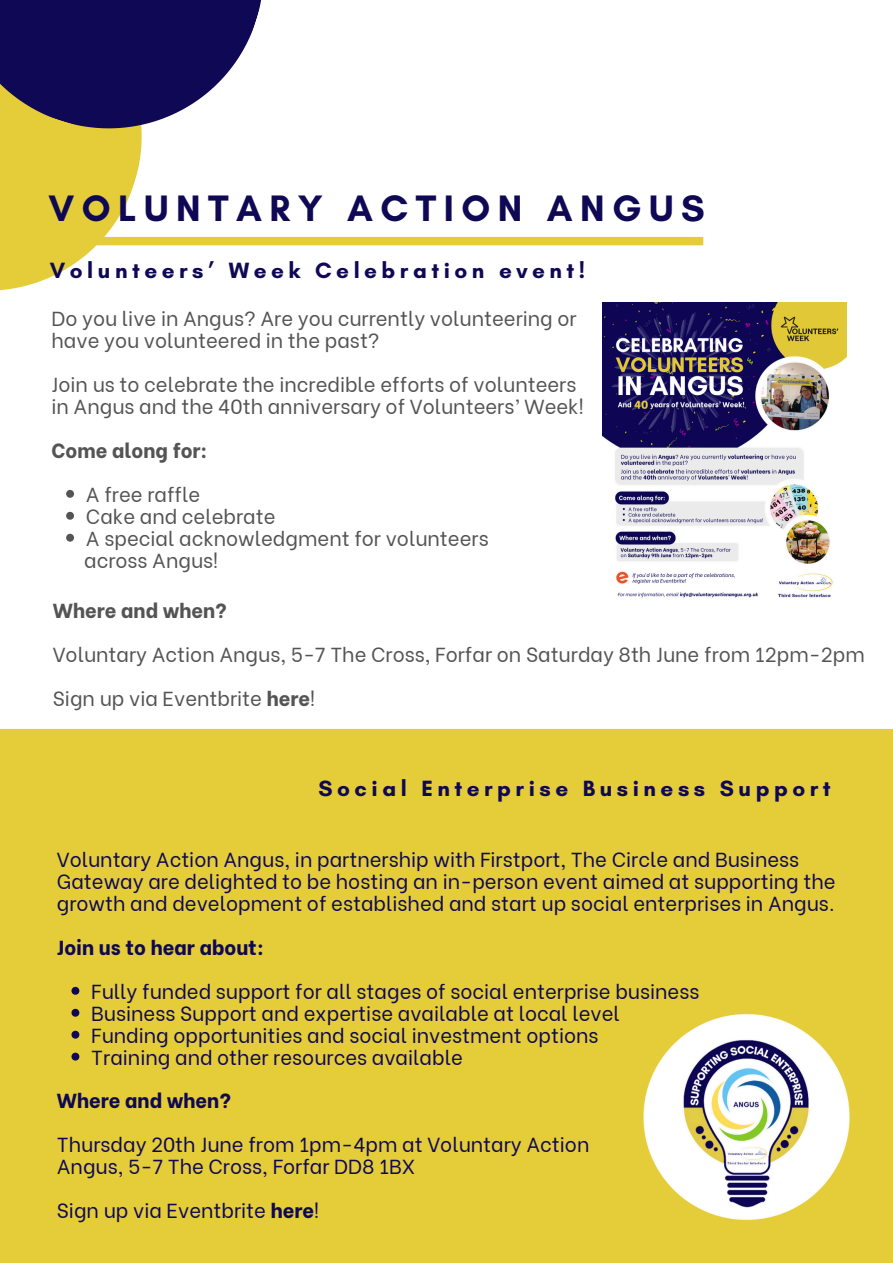
<style>
.page{position:relative;width:893px;height:1263px;background:#fff}
.page>*{position:absolute;margin:0;border:0;box-sizing:border-box;transform-origin:0 0}
.t1{font:700 37.5px "Glacial Indifference";letter-spacing:.2em;color:#0f0955}
.t2{font:700 22.5px "Glacial Indifference";letter-spacing:.2em;color:#0f0955}
.t3{font:20.25px/21.9px "Be Vietnam";color:#0f0955}
.t4{font:20.25px/21.9px "Be Vietnam";color:#545454}
.t5{font:800 20.25px "Be Vietnam";color:#0f0955}
.t6{font:800 20.25px "Be Vietnam";color:#545454}
.s1{font-weight:800}
</style>
<div class="page">
<svg style="left:0;top:168px;width:181px;height:123px;fill:#e5cc39"></svg>
<svg style="left:0;top:0;width:262px;height:168px;fill:#0f0955"></svg>
<div style="left:0;top:237px;width:703px;height:8px;background:#e5cc39"></div>
<div style="left:0;top:729px;width:893px;height:534px;background:#e5cc39"></div>
<svg style="left:71px;top:987px;width:8px;height:8px"></svg>
<svg style="left:71px;top:1009px;width:8px;height:8px"></svg>
<svg style="left:71px;top:1031px;width:8px;height:7px"></svg>
<svg style="left:71px;top:1053px;width:8px;height:7px"></svg>
<img style="left:601px;top:1003px;width:290px;height:218px">
<img style="left:603px;top:303px;width:244px;height:295px">
<svg style="left:66px;top:490px;width:8px;height:8px"></svg>
<svg style="left:66px;top:512px;width:8px;height:8px"></svg>
<svg style="left:66px;top:534px;width:8px;height:8px"></svg>
<p class="t1" style="left:49px;top:185px;width:657px">VOLUNTARY ACTION ANGUS</p>
<p class="t2" style="left:50px;top:256px;width:537px">Volunteers’ Week Celebration event!</p>
<p class="t4" style="left:51px;top:306px;width:527px">Do you live in Angus? Are you currently volunteering or have you volunteered in the past?</p>
<h2 class="t4" style="left:51px;top:372px;width:533px">Join us to celebrate the incredible efforts of volunteers in Angus and the 40th anniversary of Volunteers’ Week!</h2>
<p class="t6" style="left:51px;top:434px;width:157px">Come along for:</p>
<h2 class="t4" style="left:86px;top:481px;width:116px">A free raffle</h2>
<p class="t4" style="left:86px;top:503px;width:191px">Cake and celebrate</p>
<p class="t4" style="left:86px;top:525px;width:404px">A special acknowledgment for volunteers</p>
<p class="t4" style="left:84px;top:547px;width:136px">across Angus!</p>
<p class="t6" style="left:53px;top:594px;width:176px">Where and when?</p>
<h2 class="t4" style="left:53px;top:642px;width:813px">Voluntary Action Angus, 5-7 The Cross, Forfar on Saturday 8th June from 12pm-2pm</h2>
<p class="t4" style="left:53px;top:685px;width:264px">Sign up via Eventbrite <span class="s1">here</span>!</p>
<p class="t2" style="left:318px;top:775px;width:513px">Social Enterprise Business Support</p>
<h1 class="t3" style="left:57px;top:847px;width:780px">Voluntary Action Angus, in partnership with Firstport, The Circle and Business<br>Gateway are delighted to be hosting an in-person event aimed at supporting the growth and development of established and start up social enterprises in Angus.</h1>
<h2 class="t5" style="left:57px;top:930px;width:209px">Join us to hear about:</h2>
<p class="t3" style="left:91px;top:978px;width:609px">Fully funded support for all stages of social enterprise business</p>
<p class="t3" style="left:91px;top:1000px;width:530px">Business Support and expertise available at local level</p>
<p class="t3" style="left:91px;top:1022px;width:509px">Funding opportunities and social investment options</p>
<h2 class="t3" style="left:91px;top:1044px;width:373px">Training and other resources available</h2>
<p class="t5" style="left:57px;top:1084px;width:176px">Where and when?</p>
<p class="t3" style="left:57px;top:1132px;width:534px">Thursday 20th June from 1pm-4pm at Voluntary Action</p>
<p class="t3" style="left:57px;top:1154px;width:360px">Angus, 5-7 The Cross, Forfar DD8 1BX</p>
<p class="t3" style="left:57px;top:1198px;width:264px">Sign up via Eventbrite <span class="s1">here</span>!</p>
</div>
